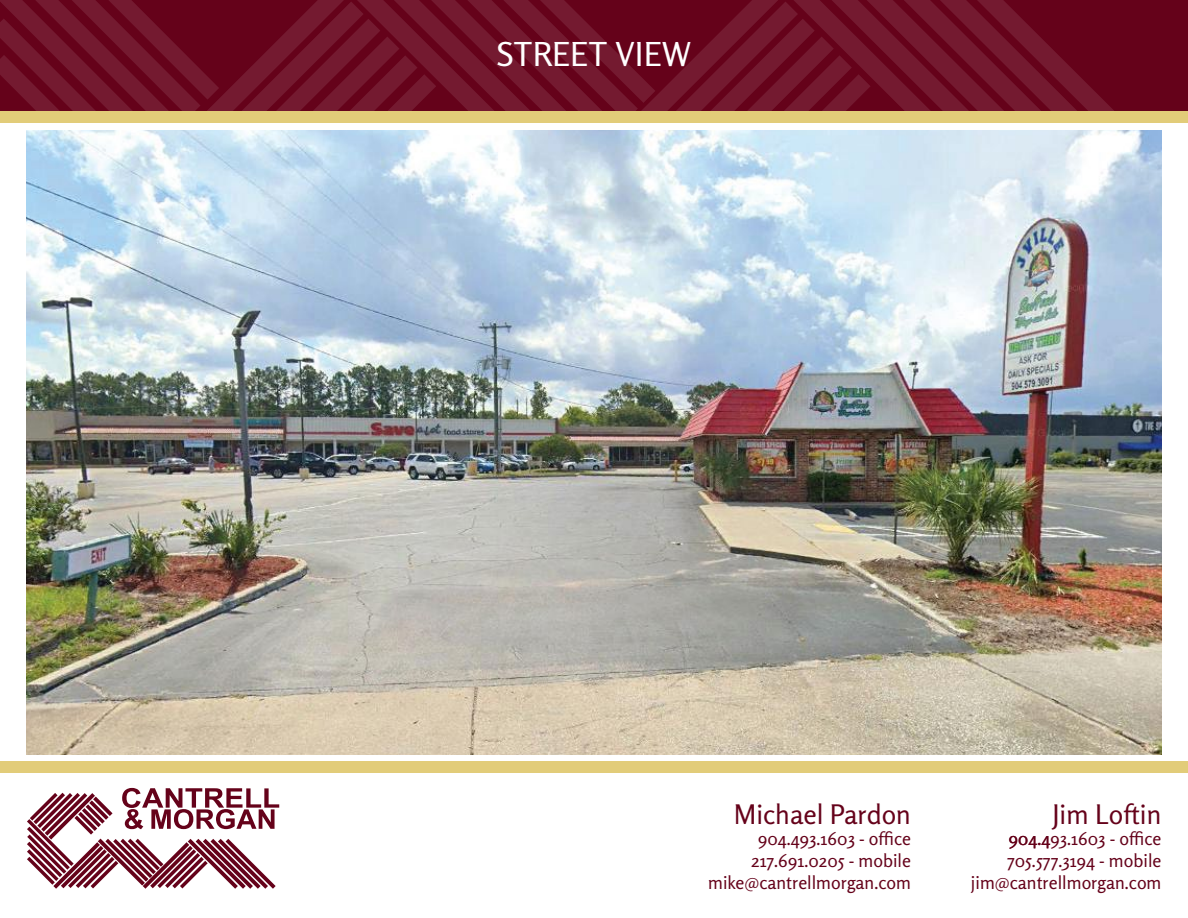
<style>
.page{position:relative;width:1188px;height:918px;background:#fff}
.page>*{position:absolute;margin:0;border:0;box-sizing:border-box;transform-origin:0 0}
.t1{font:33px "Rosario";color:#fff}
.t2{font:27px "Rosario";color:#65021a}
.t3{font:18px/21.6px "Rosario";color:#65021a;text-align:right}
</style>
<div class="page">
<div style="left:0;top:111px;width:1188px;height:12px;background:#e2cc79"></div>
<div style="left:0;top:761px;width:1188px;height:12px;background:#e2cc79"></div>
<svg style="left:27px;top:788px;width:252px;height:101px"></svg>
<svg style="left:0;top:0;width:1188px;height:111px"></svg>
<img style="left:27px;top:131px;width:1134px;height:624px">
<h1 class="t1" style="left:497px;top:34px;width:196px">STREET VIEW</h1>
<h2 class="t2" style="left:734px;top:798px;width:179px">Michael Pardon</h2>
<p class="t3" style="left:708px;top:828px;width:204px">904.493.1603 - office<br>217.691.0205 - mobile mike@cantrellmorgan.com</p>
<h2 class="t2" style="left:1052px;top:798px;width:111px">Jim Loftin</h2>
<p class="t3" style="left:971px;top:828px;width:192px">904.493.1603 - office<br>705.577.3194 - mobile jim@cantrellmorgan.com</p>
</div>
